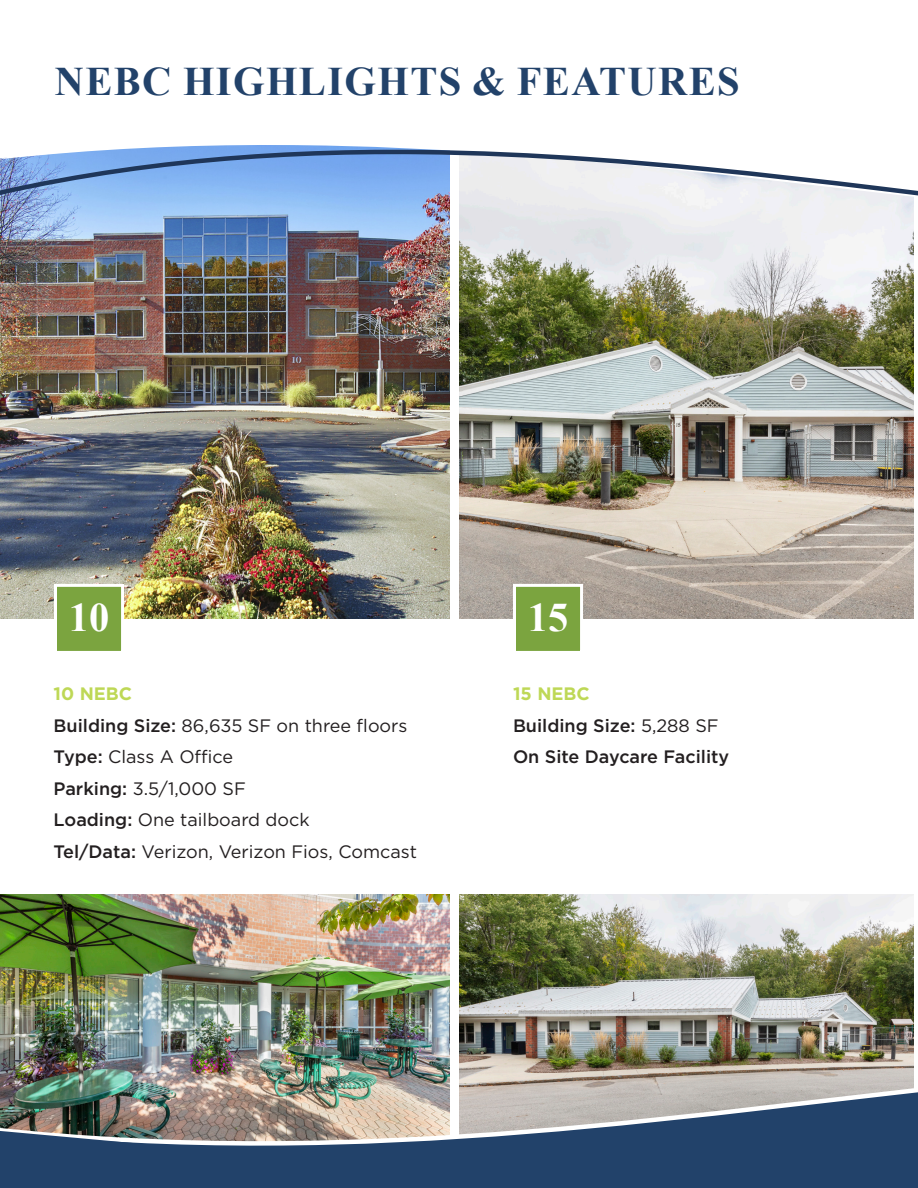
<style>
.page{position:relative;width:918px;height:1188px;background:#fff}
.page>*{position:absolute;margin:0;border:0;box-sizing:border-box;transform-origin:0 0}
.t1{font:700 40.5px "Times New Roman";letter-spacing:.035em;color:#22426a}
.t2{font:700 40.5px "Times New Roman";color:#fff}
.t3{font:18px "Gotham";color:#231f20}
.t4{font:500 18px "Gotham";color:#231f20}
.t5{font:700 18px "Gotham";color:#bed856}
.s1{font-weight:500}
.s2{font-weight:400}
</style>
<div class="page">
<img style="left:0;top:397px;width:450px;height:222px">
<img style="left:459px;top:397px;width:455px;height:222px">
<img style="left:0;top:248px;width:914px;height:149px">
<div style="left:54px;top:584px;width:70px;height:70px;background:#7ba43f;border:3px solid #fff"></div>
<div style="left:513px;top:584px;width:70px;height:70px;background:#7ba43f;border:3px solid #fff"></div>
<img style="left:0;top:894px;width:918px;height:224px">
<svg style="left:0;top:1118px;width:918px;height:70px;background:#405775"></svg>
<svg style="left:0;top:146px;width:918px;height:102px"></svg>
<p class="t1" style="left:55px;top:53px;width:687px">NEBC HIGHLIGHTS &amp; FEATURES</p>
<p class="t2" style="left:69px;top:588px;width:42px">10</p>
<p class="t2" style="left:528px;top:588px;width:42px">15</p>
<p class="t5" style="left:54px;top:682px;width:80px">10 NEBC</p>
<p class="t3" style="left:54px;top:714px;width:355px"><span class="s1">Building Size:</span> 86,635 SF on three floors</p>
<p class="t3" style="left:54px;top:745px;width:181px"><span class="s1">Type:</span> Class A Office</p>
<p class="t3" style="left:54px;top:777px;width:194px"><span class="s1">Parking:</span> 3.5/1,000 SF</p>
<p class="t3" style="left:54px;top:808px;width:258px"><span class="s1">Loading:</span> One tailboard dock</p>
<p class="t3" style="left:54px;top:840px;width:365px"><span class="s1">Tel/Data:</span> Verizon, Verizon Fios, Comcast</p>
<p class="t5" style="left:513px;top:682px;width:78px">15 NEBC</p>
<p class="t4" style="left:513px;top:714px;width:207px">Building Size: <span class="s2">5,288 SF</span></p>
<p class="t4" style="left:513px;top:745px;width:218px">On Site Daycare Facility</p>
</div>
